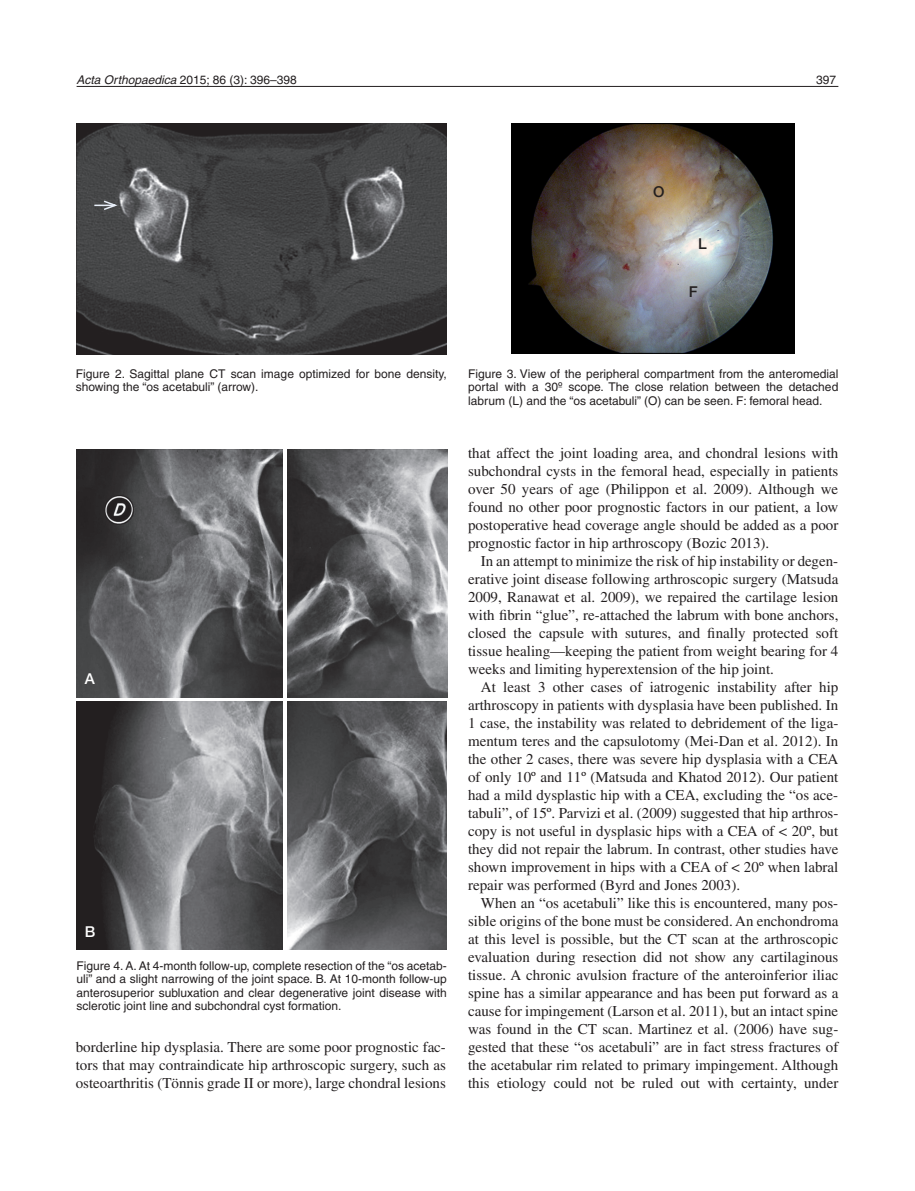
<style>
.page{position:relative;width:915px;height:1191px;background:#fff}
.page>*{position:absolute;margin:0;border:0;box-sizing:border-box;transform-origin:0 0}
.t1{font:15px/18px "Times";color:#231f20;text-align:justify}
.t2{font:500 15px "Helvetica Neue LTW1 G";color:#231f20}
.t3{font:500 15px "Helvetica Neue LTW1 G";color:#fff}
.t4{font:12px/13.5px "Helvetica";color:#231f20;text-align:justify}
.s1{font-style:italic}
</style>
<div class="page">
<hr style="left:77px;top:86px;width:761px;height:1px;background:#231f20">
<img style="left:77px;top:123px;width:369px;height:231px">
<svg style="left:94px;top:199px;width:26px;height:12px"></svg>
<img style="left:511px;top:123px;width:283px;height:230px">
<img style="left:77px;top:449px;width:205px;height:248px">
<img style="left:287px;top:449px;width:161px;height:248px">
<img style="left:77px;top:701px;width:205px;height:248px">
<img style="left:287px;top:701px;width:159px;height:248px">
<p class="t4" style="left:77px;top:73px;width:222px"><span class="s1">Acta Orthopaedica</span> 2015; 86 (3): 396–398</p>
<p class="t4" style="left:816px;top:73px;width:22px">397</p>
<p class="t2" style="left:653px;top:183px;width:13px">O</p>
<p class="t2" style="left:698px;top:235px;width:9px">L</p>
<p class="t2" style="left:688px;top:283px;width:10px">F</p>
<p class="t4" style="left:76px;top:366px;width:372px">Figure 2. Sagittal plane CT scan image optimized for bone density, showing the “os acetabuli” (arrow).</p>
<p class="t4" style="left:468px;top:366px;width:371px">Figure 3. View of the peripheral compartment from the anteromedial portal with a 30º scope. The close relation between the detached labrum (L) and the “os acetabuli” (O) can be seen. F: femoral head.</p>
<p class="t3" style="left:85px;top:670px;width:12px">A</p>
<p class="t3" style="left:85px;top:922px;width:10px">B</p>
<p class="t4" style="left:77px;top:958px;width:371px">Figure 4. A. At 4-month follow-up, complete resection of the “os acetab&shy;uli” and a slight narrowing of the joint space. B. At 10-month follow-up anterosuperior subluxation and clear degenerative joint disease with sclerotic joint line and subchondral cyst formation.</p>
<p class="t1" style="left:76px;top:1037px;width:371px">borderline hip dysplasia. There are some poor prognostic fac&shy;tors that may contraindicate hip arthroscopic surgery, such as osteoarthritis (Tönnis grade II or more), large chondral lesions</p>
<p class="t1" style="left:468px;top:443px;width:371px">that affect the joint loading area, and chondral lesions with subchondral cysts in the femoral head, especially in patients over 50 years of age (Philippon et al. 2009). Although we found no other poor prognostic factors in our patient, a low postoperative head coverage angle should be added as a poor prognostic factor in hip arthroscopy (Bozic 2013).</p>
<p class="t1" style="left:468px;top:551px;width:371px;text-indent:13px">In an attempt to minimize the risk of hip instability or degen&shy;erative joint disease following arthroscopic surgery (Matsuda 2009, Ranawat et al. 2009), we repaired the cartilage lesion with fibrin “glue”, re-attached the labrum with bone anchors, closed the capsule with sutures, and finally protected soft tissue healing—keeping the patient from weight bearing for 4 weeks and limiting hyperextension of the hip joint.</p>
<p class="t1" style="left:468px;top:677px;width:371px;text-indent:13px">At least 3 other cases of iatrogenic instability after hip arthroscopy in patients with dysplasia have been published. In 1 case, the instability was related to debridement of the liga&shy;mentum teres and the capsulotomy (Mei-Dan et al. 2012). In the other 2 cases, there was severe hip dysplasia with a CEA of only 10º and 11º (Matsuda and Khatod 2012). Our patient had a mild dysplastic hip with a CEA, excluding the “os ace&shy;tabuli”, of 15º. Parvizi et al. (2009) suggested that hip arthros&shy;copy is not useful in dysplasic hips with a CEA of &lt; 20º, but they did not repair the labrum. In contrast, other studies have shown improvement in hips with a CEA of &lt; 20º when labral repair was performed (Byrd and Jones 2003).</p>
<p class="t1" style="left:468px;top:893px;width:371px;text-indent:13px">When an “os acetabuli” like this is encountered, many pos&shy;sible origins of the bone must be considered. An enchondroma at this level is possible, but the CT scan at the arthroscopic evaluation during resection did not show any cartilaginous tissue. A chronic avulsion fracture of the anteroinferior iliac spine has a similar appearance and has been put forward as a cause for impingement (Larson et al. 2011), but an intact spine was found in the CT scan. Martinez et al. (2006) have sug&shy;gested that these “os acetabuli” are in fact stress fractures of the acetabular rim related to primary impingement. Although this etiology could not be ruled out with certainty, under</p>
</div>
